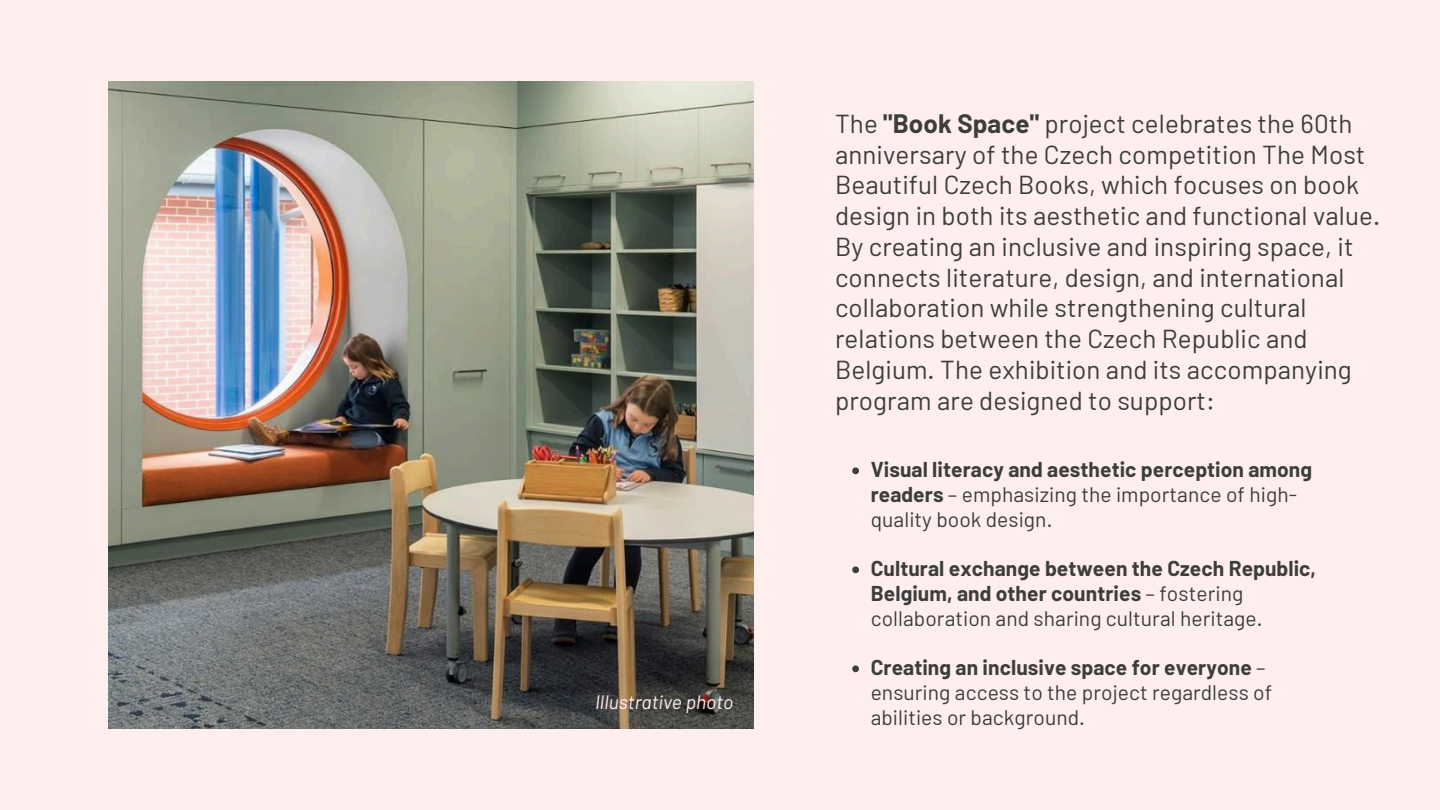
<style>
.page{position:relative;width:1440px;height:810px;background:#fee}
.page>*{position:absolute;margin:0;border:0;box-sizing:border-box;transform-origin:0 0}
.t1{font:26px/30.8px "Barlow";letter-spacing:.005em;color:#3d3d3d}
.t2{font:21px/24.8px "Barlow";letter-spacing:.005em;color:#3d3d3d}
.t3{font:700 21px/24.8px "Barlow";letter-spacing:.005em;color:#3d3d3d}
.t4{font:italic 19.5px "Barlow";color:#fee}
.s1{font-weight:700}
.s2{font-weight:400}
</style>
<div class="page">
<img style="left:109px;top:81px;width:645px;height:648px">
<svg style="left:852px;top:467px;width:7px;height:7px"></svg>
<svg style="left:852px;top:566px;width:7px;height:7px"></svg>
<svg style="left:852px;top:665px;width:7px;height:7px"></svg>
<p class="t4" style="left:595px;top:690px;width:140px">Illustrative photo</p>
<p class="t1" style="left:835px;top:107px;width:547px">The <span class="s1">"Book Space"</span> project celebrates the 60th anniversary of the Czech competition The Most Beautiful Czech Books, which focuses on book design in both its aesthetic and functional value.<br>By creating an inclusive and inspiring space, it connects literature, design, and international collaboration while strengthening cultural relations between the Czech Republic and Belgium. The exhibition and its accompanying program are designed to support:</p>
<h1 class="t2" style="left:871px;top:456px;width:443px"><span class="s1">Visual literacy and aesthetic perception among readers</span> – emphasizing the importance of high&shy;quality book design.</h1>
<p class="t3" style="left:871px;top:555px;width:447px">Cultural exchange between the Czech Republic,<br>Belgium, and other countries <span class="s2">– fostering collaboration and sharing cultural heritage.</span></p>
<p class="t2" style="left:871px;top:654px;width:403px"><span class="s1">Creating an inclusive space for everyone</span> – ensuring access to the project regardless of abilities or background.</p>
</div>
